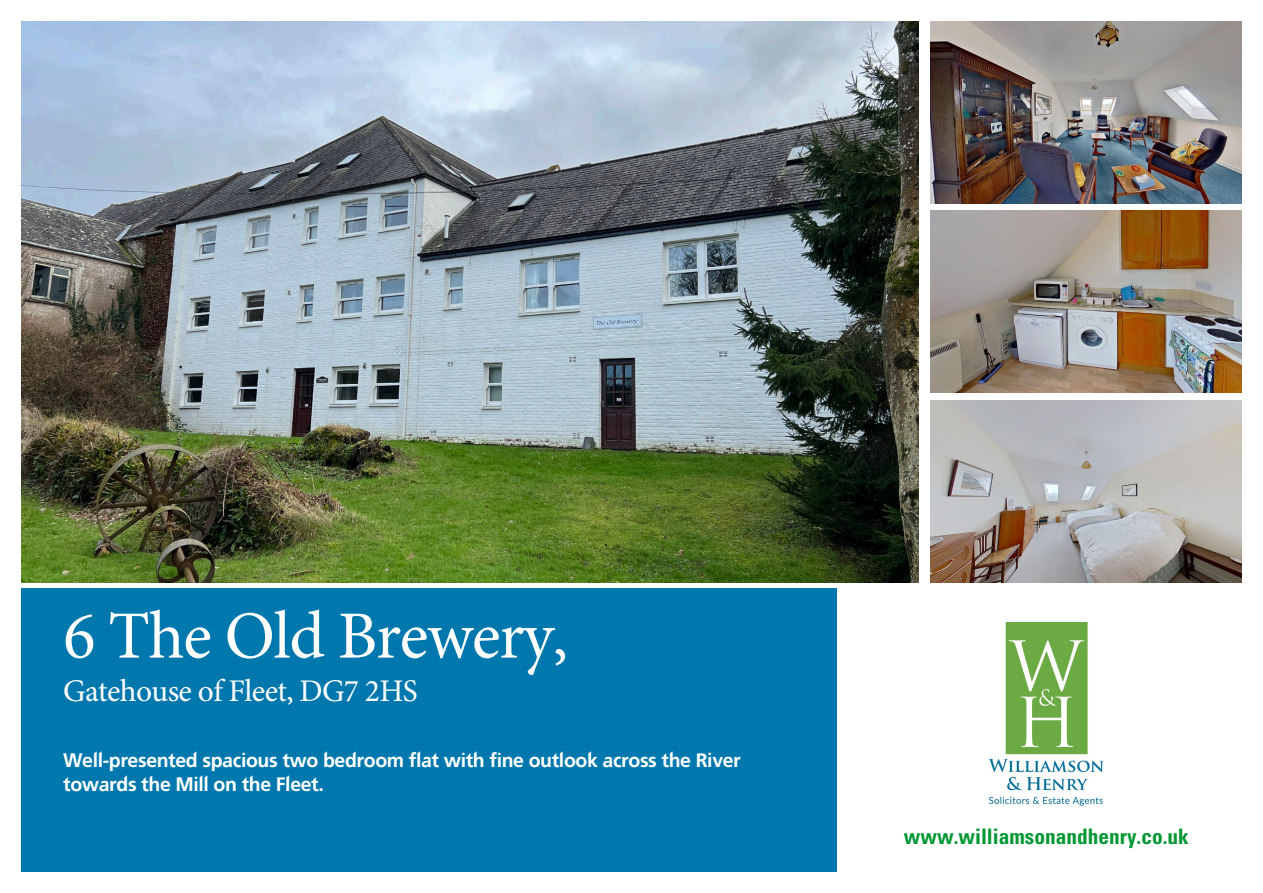
<style>
.page{position:relative;width:1263px;height:893px;background:#fff}
.page>*{position:absolute;margin:0;border:0;box-sizing:border-box;transform-origin:0 0}
.Front_Text{font:67.5px "Minion Pro";letter-spacing:-.02em;color:#fff}
.Front_Text-2{font:31.5px "Minion Pro";letter-spacing:-.02em;color:#fff}
.t1{font:700 condensed 21.3px "Univers LT Std";color:#009833}
.Front_Text-3{font:19.5px/24px "Freeway Demi";letter-spacing:-.02em;color:#fff}
</style>
<div class="page">
<div style="left:21px;top:588px;width:816px;height:284px;background:#0078ae"></div>
<img style="left:21px;top:21px;width:897px;height:561px">
<img style="left:930px;top:21px;width:312px;height:182px">
<img style="left:930px;top:211px;width:312px;height:182px">
<img style="left:930px;top:401px;width:312px;height:181px">
<img style="left:988px;top:622px;width:116px;height:184px">
<p class="Front_Text" style="left:63px;top:591px;width:506px">6 The Old Brewery,</p>
<p class="Front_Text-2" style="left:63px;top:670px;width:356px">Gatehouse of Fleet, DG7 2HS</p>
<p class="Front_Text-3" style="left:63px;top:749px;width:679px">Well-presented spacious two bedroom flat with fine outlook across the River towards the Mill on the Fleet.</p>
<p class="t1" style="left:904px;top:823px;width:286px">www.williamsonandhenry.co.uk</p>
</div>
